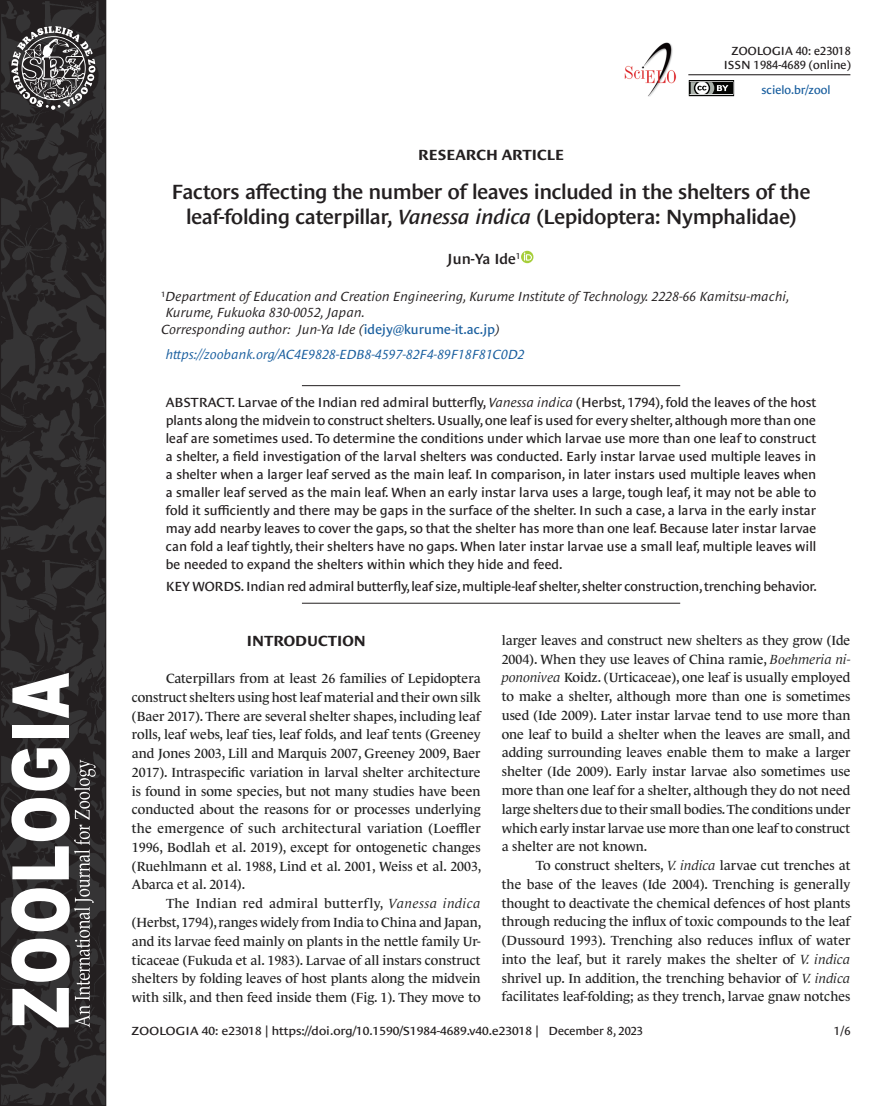
<style>
.page{position:relative;width:893px;height:1106px;background:#fff}
.page>*{position:absolute;margin:0;border:0;box-sizing:border-box;transform-origin:0 0}
.Article_Title{font:600 21px/25.2px "Le Monde Sans Std";letter-spacing:-.02em;color:#231f20;text-align:center}
.H_1{font:700 15px "Le Monde Sans Std";color:#231f20}
.Authors{font:600 15px "Le Monde Sans Std";color:#231f20}
.t1{font:13.5px/18.8px "Le Monde Journal Std";color:#222;text-align:justify}
.Abstract_text{font:13.5px/18px "Le Monde Sans Std";color:#231f20;text-align:justify}
.Authors_Affiliations{font:italic 13.5px/16.2px "Le Monde Sans Std";color:#231f20}
.Keywords{font:13.5px "Le Monde Sans Std";letter-spacing:-.01em;color:#231f20}
.Article_LSID{font:italic 13.5px "Le Monde Sans Std";color:#175d9e}
.Corresponding_author{font:italic 13.5px "Le Monde Sans Std";color:#231f20}
.Article_Info{font:12px "Le Monde Sans Std";color:#231f20;scale:1.09 1}
.Article_Info-2{font:12px/14.4px "Le Monde Sans Std";color:#231f20;text-align:right}
.Pub_Date{font:12px "Le Monde Sans Std";color:#231f20}
.t2{font:12px "Le Monde Sans Std";color:#175d9e}
.s1{font-style:italic}
.s2{font-style:normal;color:#175d9e}
</style>
<div class="page">
<hr style="left:302px;top:385px;width:378px;height:1px;background:#231f20">
<hr style="left:302px;top:603px;width:378px;height:1px;background:#231f20">
<svg style="left:521px;top:251px;width:13px;height:12px"></svg>
<svg style="left:523px;top:252px;width:9px;height:9px"></svg>
<hr style="left:688px;top:74px;width:162px;height:1px;background:#231f20">
<img style="left:624px;top:42px;width:53px;height:55px">
<div style="left:689px;top:80px;width:45px;height:16px;border:1px solid #040503"></div>
<div style="left:690px;top:82px;width:43px;height:12px;background:#040503"></div>
<svg style="left:691px;top:82px;width:37px;height:12px"></svg>
<img style="left:2px;top:560px;width:102px;height:544px">
<img style="left:2px;top:2px;width:102px;height:558px">
<div style="left:0;top:0;width:106px;height:1106px;border:1px solid #231f20"></div>
<svg style="left:11px;top:748px;width:85px;height:279px"></svg>
<div style="left:12px;top:725px;width:57px;height:13px;background:#fff"></div>
<svg style="left:12px;top:673px;width:57px;height:45px"></svg>
<svg style="left:11px;top:26px;width:84px;height:84px;background:#615f60"></svg>
<p class="H_1" style="left:418px;top:147px;width:147px">RESEARCH ARTICLE</p>
<p class="Article_Info-2" style="left:724px;top:44px;width:129px">ZOOLOGIA 40: e23018<br>ISSN 1984-4689 (online)</p>
<p class="t2" style="left:761px;top:83px;width:71px">scielo.br/zool</p>
<p class="Article_Title" style="left:172px;top:179px;width:640px">Factors affecting the number of leaves included in the shelters of the leaf-folding caterpillar, <span class="s1">Vanessa indica</span> (Lepidoptera: Nymphalidae)</p>
<p class="Authors" style="left:448px;top:250px;width:74px">Jun-Ya Ide<sup>1</sup></p>
<p class="Authors_Affiliations" style="left:166px;top:288px;width:626px;text-indent:-4px"><sup>1</sup>Department of Education and Creation Engineering, Kurume Institute of Technology. 2228-66 Kamitsu-machi,<br>Kurume, Fukuoka 830-0052, Japan.</p>
<p class="Corresponding_author" style="left:162px;top:321px;width:340px">Corresponding author: Jun-Ya Ide (<span class="s2">idejy@kurume-it.ac.jp</span>)</p>
<p class="Article_LSID" style="left:166px;top:346px;width:360px">https://zoobank.org/AC4E9828-EDB8-4597-82F4-89F18F81C0D2</p>
<p class="Abstract_text" style="left:166px;top:393px;width:652px">ABSTRACT. Larvae of the Indian red admiral butterfly, <span class="s1">Vanessa indica</span> (Herbst, 1794), fold the leaves of the host plants along the midvein to construct shelters. Usually, one leaf is used for every shelter, although more than one leaf are sometimes used. To determine the conditions under which larvae use more than one leaf to construct a shelter, a field investigation of the larval shelters was conducted. Early instar larvae used multiple leaves in a shelter when a larger leaf served as the main leaf. In comparison, in later instars used multiple leaves when a smaller leaf served as the main leaf. When an early instar larva uses a large, tough leaf, it may not be able to fold it sufficiently and there may be gaps in the surface of the shelter. In such a case, a larva in the early instar may add nearby leaves to cover the gaps, so that the shelter has more than one leaf. Because later instar larvae can fold a leaf tightly, their shelters have no gaps. When later instar larvae use a small leaf, multiple leaves will be needed to expand the shelters within which they hide and feed.</p>
<p class="Keywords" style="left:166px;top:578px;width:653px">KEY WORDS. Indian red admiral butterfly, leaf size, multiple-leaf shelter, shelter construction, trenching behavior.</p>
<p class="t1" style="left:502px;top:631px;width:350px">larger leaves and construct new shelters as they grow (Ide 2004). When they use leaves of China ramie, <span class="s1">Boehmeria ni&shy;pononivea</span> Koidz. (Urticaceae), one leaf is usually employed to make a shelter, although more than one is sometimes used (Ide 2009). Later instar larvae tend to use more than one leaf to build a shelter when the leaves are small, and adding surrounding leaves enable them to make a larger shelter (Ide 2009). Early instar larvae also sometimes use more than one leaf for a shelter, although they do not need large shelters due to their small bodies. The conditions under which early instar larvae use more than one leaf to construct a shelter are not known.</p>
<p class="t1" style="left:502px;top:856px;width:350px;text-indent:34px">To construct shelters, <span class="s1">V. indica</span> larvae cut trenches at the base of the leaves (Ide 2004). Trenching is generally thought to deactivate the chemical defences of host plants through reducing the influx of toxic compounds to the leaf (Dussourd 1993). Trenching also reduces influx of water into the leaf, but it rarely makes the shelter of <span class="s1">V. indica </span>shrivel up. In addition, the trenching behavior of <span class="s1">V. indica </span>facilitates leaf-folding; as they trench, larvae gnaw notches</p>
<p class="Article_Info-2" style="left:834px;top:1023px;width:18px">1/6</p>
<p class="H_1" style="left:247px;top:632px;width:120px">INTRODUCTION</p>
<p class="t1" style="left:132px;top:669px;width:351px;text-indent:34px">Caterpillars from at least 26 families of Lepidoptera construct shelters using host leaf material and their own silk (Baer 2017). There are several shelter shapes, including leaf rolls, leaf webs, leaf ties, leaf folds, and leaf tents (Greeney and Jones 2003, Lill and Marquis 2007, Greeney 2009, Baer 2017). Intraspecific variation in larval shelter architecture is found in some species, but not many studies have been conducted about the reasons for or processes underlying the emergence of such architectural variation (Loeffler 1996, Bodlah et al. 2019), except for ontogenetic changes (Ruehlmann et al. 1988, Lind et al. 2001, Weiss et al. 2003, Abarca et al. 2014).</p>
<p class="t1" style="left:132px;top:894px;width:351px;text-indent:34px">The Indian red admiral butterfly, <span class="s1">Vanessa indica </span>(Herbst, 1794), ranges widely from India to China and Japan, and its larvae feed mainly on plants in the nettle family Ur&shy;ticaceae (Fukuda et al. 1983). Larvae of all instars construct shelters by folding leaves of host plants along the midvein with silk, and then feed inside them (Fig. 1). They move to</p>
<p class="Article_Info" style="left:132px;top:1023px;width:375px">ZOOLOGIA 40: e23018 | https://doi.org/10.1590/S1984-4689.v40.e23018 |</p>
<p class="Pub_Date" style="left:549px;top:1023px;width:96px">December 8, 2023</p>
</div>
